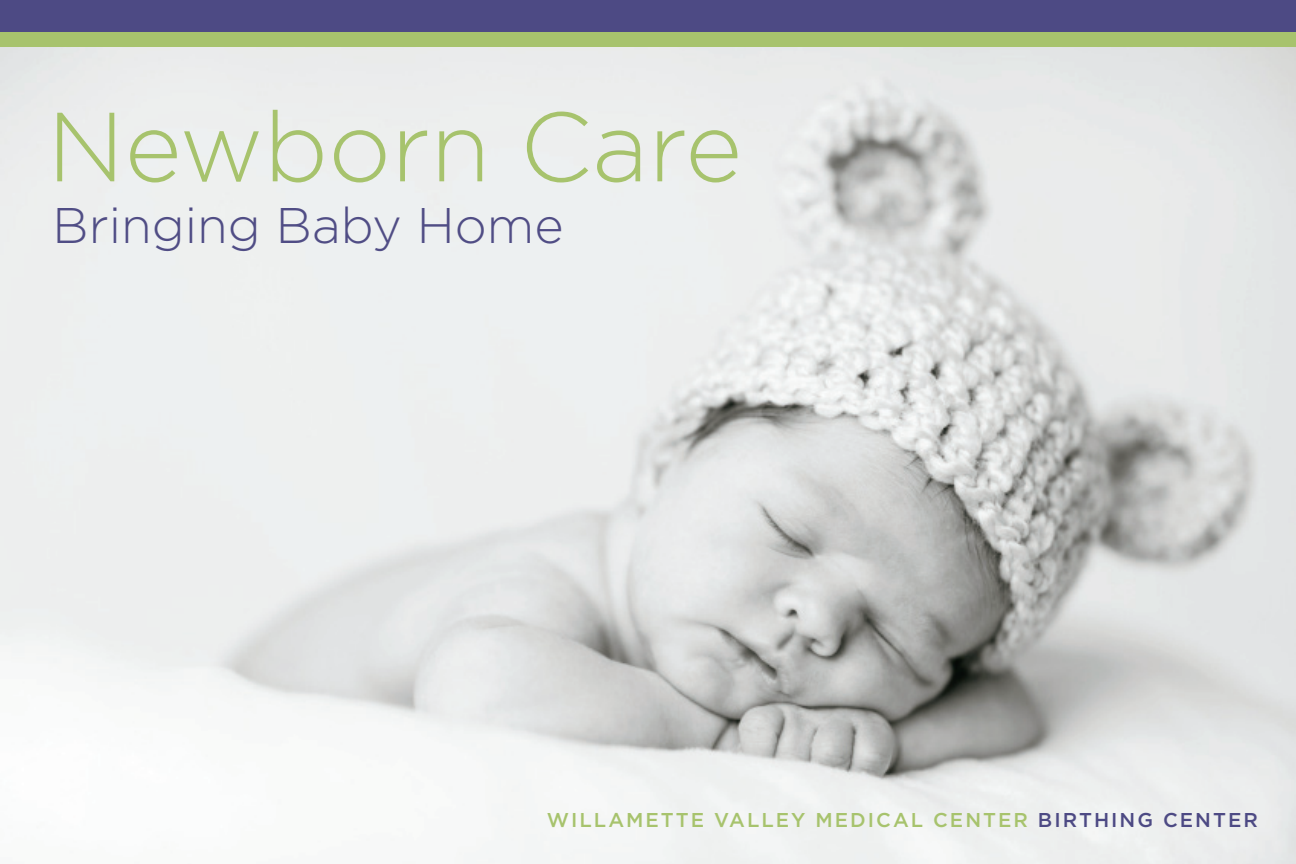
<style>
.page{position:relative;width:1296px;height:864px;background:#fff}
.page>*{position:absolute;margin:0;border:0;box-sizing:border-box;transform-origin:0 0}
.t1{font:300 98px "Gotham";color:#a7c36d}
.t2{font:300 50px "Gotham";color:#504d85}
.t3{font:500 20px "Gotham";letter-spacing:.1em;color:#a7c36d}
.s1{color:#4d4a84}
</style>
<div class="page">
<img style="left:0;top:47px;width:1296px;height:817px">
<div style="left:0;top:0;width:1296px;height:33px;background:#4d4a84"></div>
<div style="left:0;top:32px;width:1296px;height:15px;background:#a7c36d"></div>
<h1 class="t1" style="left:47px;top:85px;width:697px">Newborn Care</h1>
<h2 class="t2" style="left:53px;top:194px;width:512px">Bringing Baby Home</h2>
<p class="t3" style="left:547px;top:806px;width:712px">WILLAMETTE VALLEY M EDICAL CENTER <span class="s1">BIRTHING CENTER</span></p>
</div>
